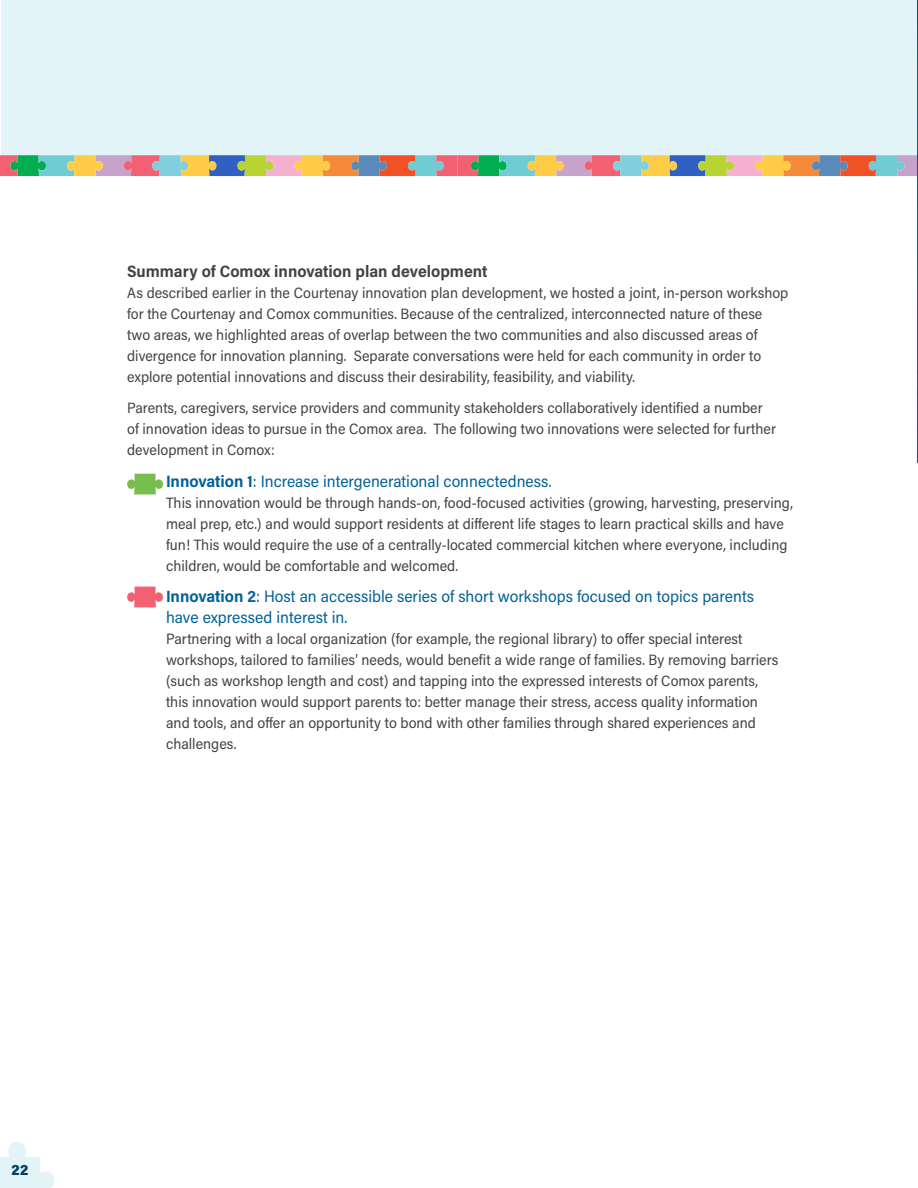
<style>
.page{position:relative;width:918px;height:1188px;background:#fff}
.page>*{position:absolute;margin:0;border:0;box-sizing:border-box;transform-origin:0 0}
.t1{font:16.5px/21px "Acumin Pro Semi Cond";color:#006198}
.t2{font:700 16.5px "Acumin Pro Semi Cond";color:#414243}
.t3{font:15px/21px "Acumin Pro Semi Cond";color:#414243}
.t4{font:900 15px "Acumin Pro Semi Cond";color:#00426b}
.s1{font-weight:700}
</style>
<div class="page">
<div style="left:2px;top:0;width:916px;height:155px;background:#e3f4f8"></div>
<svg style="left:0;top:155px;width:917px;height:21px;background:#b4a387"></svg>
<svg style="left:0;top:1142px;width:54px;height:46px"></svg>
<img style="left:917px;top:0;width:1px;height:462px">
<svg style="left:127px;top:587px;width:36px;height:20px"></svg>
<svg style="left:127px;top:474px;width:36px;height:20px"></svg>
<p class="t2" style="left:127px;top:259px;width:362px">Summary of Comox innovation plan development</p>
<p class="t3" style="left:127px;top:281px;width:663px">As described earlier in the Courtenay innovation plan development, we hosted a joint, in-person workshop for the Courtenay and Comox communities. Because of the centralized, interconnected nature of these two areas, we highlighted areas of overlap between the two communities and also discussed areas of divergence for innovation planning. Separate conversations were held for each community in order to explore potential innovations and discuss their desirability, feasibility, and viability.</p>
<p class="t3" style="left:127px;top:397px;width:650px">Parents, caregivers, service providers and community stakeholders collaboratively identified a number of innovation ideas to pursue in the Comox area. The following two innovations were selected for further development in Comox:</p>
<p class="t1" style="left:166px;top:470px;width:387px"><span class="s1">Innovation 1</span>: Increase intergenerational connectedness.</p>
<p class="t3" style="left:166px;top:491px;width:628px">This innovation would be through hands-on, food-focused activities (growing, harvesting, preserving, meal prep, etc.) and would support residents at different life stages to learn practical skills and have fun! This would require the use of a centrally-located commercial kitchen where everyone, including children, would be comfortable and welcomed.</p>
<p class="t1" style="left:166px;top:585px;width:589px"><span class="s1">Innovation 2</span>: Host an accessible series of short workshops focused on topics parents have expressed interest in.</p>
<p class="t3" style="left:166px;top:628px;width:614px">Partnering with a local organization (for example, the regional library) to offer special interest workshops, tailored to families’ needs, would benefit a wide range of families. By removing barriers (such as workshop length and cost) and tapping into the expressed interests of Comox parents, this innovation would support parents to: better manage their stress, access quality information and tools, and offer an opportunity to bond with other families through shared experiences and challenges.</p>
<p class="t4" style="left:11px;top:1159px;width:18px">22</p>
</div>
